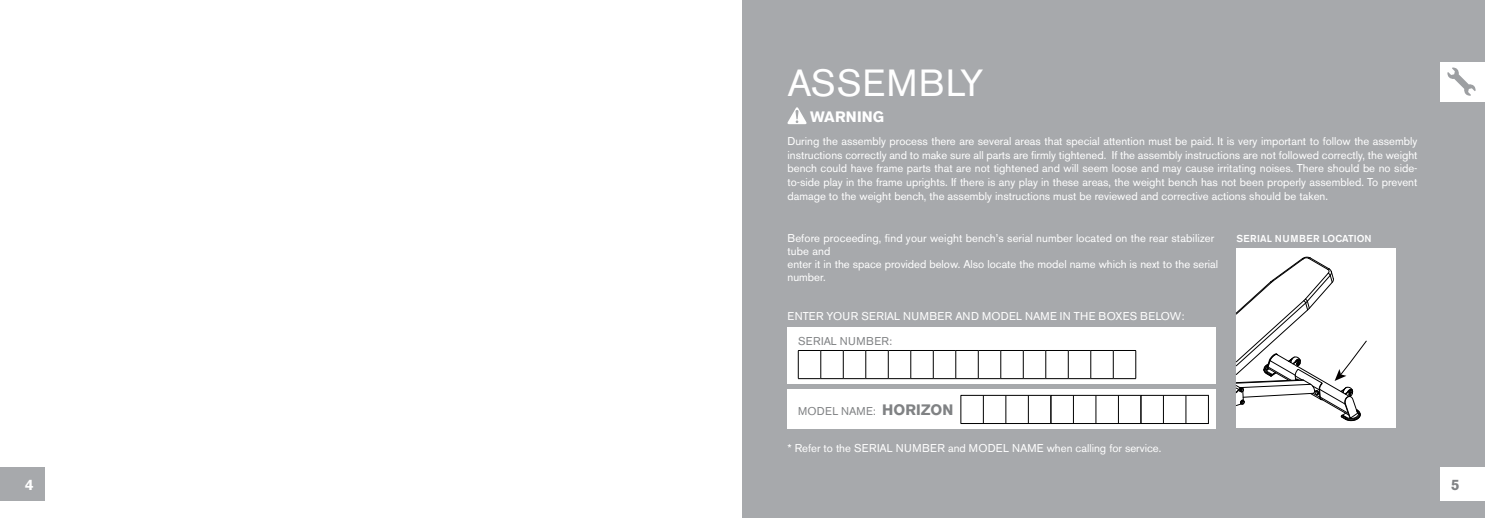
<style>
.page{position:relative;width:1485px;height:518px;background:#fff}
.page>*{position:absolute;margin:0;border:0;box-sizing:border-box;transform-origin:0 0}
.t1{font:37.5px "Akzidenz Grotesk BE";letter-spacing:.02em;color:#fff}
.t2{font:700 15px "Akzidenz Grotesk BE";letter-spacing:.01em;color:#fff}
.t3{font:700 15px "Akzidenz Grotesk BE";color:#808284}
.t4{font:11.25px/13.8px "Akzidenz Grotesk BE";color:#fff}
.t5{font:11.25px "Akzidenz Grotesk BE";letter-spacing:.02em;color:#fff}
.t6{font:11.25px "Akzidenz Grotesk BE";letter-spacing:.02em;color:#808284}
.t7{font:11.25px "Akzidenz Grotesk BE";letter-spacing:.04em;color:#808284}
.t8{font:500 10px "Akzidenz Grotesk BE";letter-spacing:.03em;color:#fff}
.s1{font-weight:700;font-size:15px}
</style>
<div class="page">
<div style="left:0;top:467px;width:45px;height:34px;background:#a7a9ac"></div>
<div style="left:743px;top:0;width:742px;height:518px;background:#a7a9ac"></div>
<div style="left:1440px;top:467px;width:45px;height:34px;background:#fff"></div>
<div style="left:1440px;top:62px;width:45px;height:39px;background:#fff"></div>
<svg style="left:1447px;top:67px;width:29px;height:29px"></svg>
<div style="left:788px;top:327px;width:428px;height:57px;background:#fff"></div>
<svg style="left:798px;top:350px;width:339px;height:29px"></svg>
<div style="left:788px;top:389px;width:428px;height:40px;background:#fff"></div>
<svg style="left:961px;top:395px;width:248px;height:29px"></svg>
<svg style="left:787px;top:107px;width:20px;height:17px"></svg>
<div style="left:1237px;top:248px;width:159px;height:179px;background:#fff"></div>
<svg style="left:1236px;top:257px;width:131px;height:164px"></svg>
<h1 class="t1" style="left:788px;top:67px;width:198px">ASSEMBLY</h1>
<h2 class="t2" style="left:810px;top:108px;width:76px">WARNING</h2>
<p class="t4" style="left:788px;top:135px;width:632px;text-align:justify">During the assembly process there are several areas that special attention must be paid. It is very important to follow the assembly instructions correctly and to make sure all parts are firmly tightened. If the assembly instructions are not followed correctly, the weight bench could have frame parts that are not tightened and will seem loose and may cause irritating noises. There should be no side&shy;to-side play in the frame uprights. If there is any play in these areas, the weight bench has not been properly assembled. To prevent damage to the weight bench, the assembly instructions must be reviewed and corrective actions should be taken.</p>
<p class="t8" style="left:1236px;top:234px;width:137px">SERIAL NUMBER LOCATION</p>
<p class="t4" style="left:788px;top:232px;width:432px;line-height:13.1px">Before proceeding, find your weight bench’s serial number located on the rear stabilizer tube and<br>enter it in the space provided below. Also locate the model name which is next to the serial number.</p>
<p class="t5" style="left:788px;top:311px;width:398px">ENTER YOUR SERIAL NUMBER AND MODEL NAME IN THE BOXES BELOW:</p>
<p class="t7" style="left:798px;top:336px;width:96px">SERIAL NUMBER:</p>
<p class="t6" style="left:798px;top:406px;width:105px">MODEL NAME: <span class="s1">HORI</span></p>
<h2 class="t3" style="left:921px;top:401px;width:21px">ZON</h2>
<p class="t4" style="left:788px;top:441px;width:375px">* Refer to the SERIAL NUMBER and MODEL NAME when calling for service.</p>
<h2 class="t2" style="left:25px;top:475px;width:10px">4</h2>
<h2 class="t3" style="left:1451px;top:475px;width:10px">5</h2>
</div>
